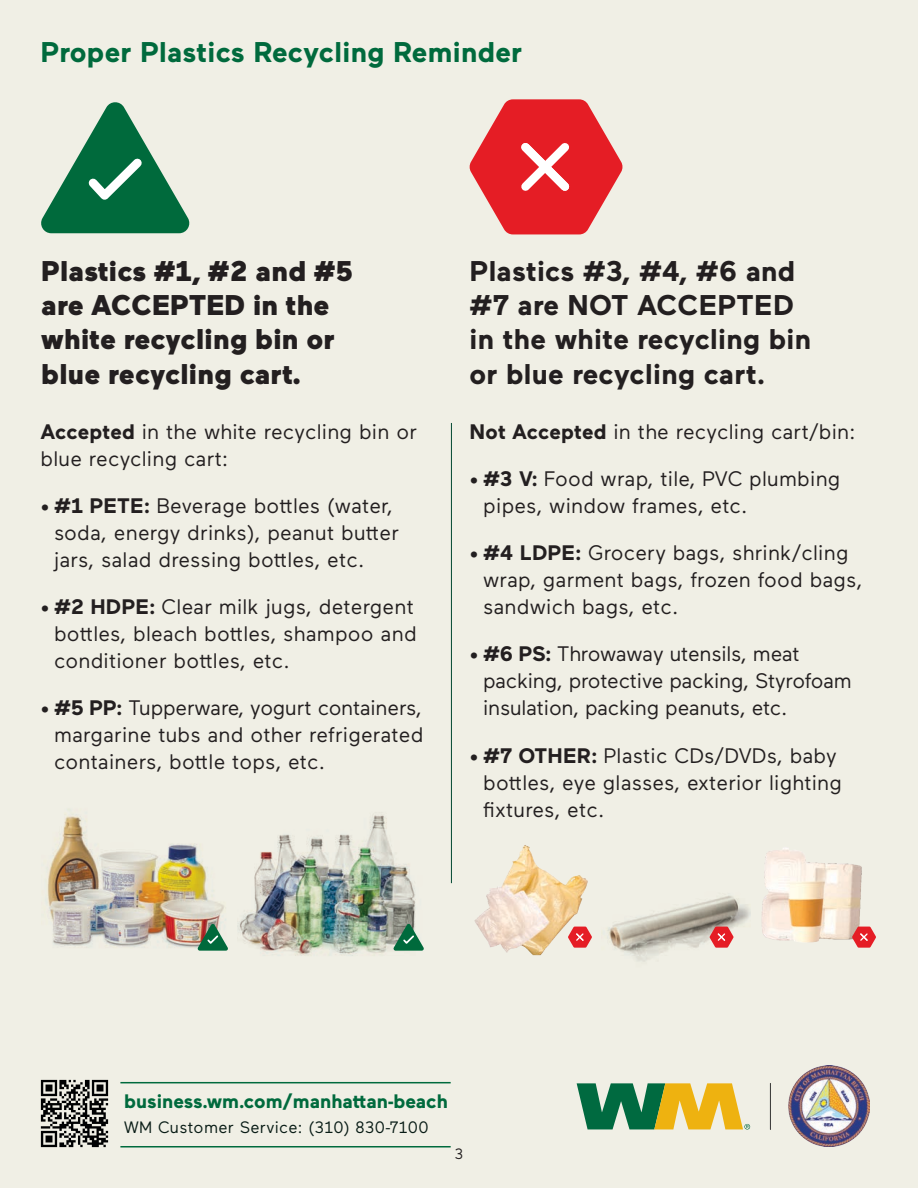
<style>
.page{position:relative;width:918px;height:1188px;background:#f0efe5}
.page>*{position:absolute;margin:0;border:0;box-sizing:border-box;transform-origin:0 0}
.t1{font:700 28.5px/34.2px "Maax";letter-spacing:.01em;color:#231f20}
.t2{font:900 28.5px/34.2px "Maax";letter-spacing:.01em;color:#231f20}
.t3{font:700 28.5px "Maax";letter-spacing:.01em;color:#006a3d}
.t4{font:21px/27px "Maax";letter-spacing:.01em;color:#231f20}
.t5{font:21px/27px "Maax";letter-spacing:-.01em;color:#231f20}
.t6{font:700 19.5px "Maax";color:#006a3d}
.t7{font:16.5px "Maax";letter-spacing:.02em;color:#091c16}
.t8{font:15px "Maax";color:#231f20}
.s1{font-weight:700}
</style>
<div class="page">
<svg style="left:577px;top:1083px;width:173px;height:47px;background:#99a95d"></svg>
<img style="left:788px;top:1066px;width:82px;height:81px">
<hr style="left:770px;top:1083px;width:1px;height:47px;background:#333">
<img style="left:40px;top:1079px;width:69px;height:69px">
<hr style="left:120px;top:1082px;width:331px;height:1px;background:#006a3d">
<hr style="left:120px;top:1146px;width:331px;height:2px;background:#006a3d">
<img style="left:41px;top:797px;width:187px;height:169px">
<img style="left:601px;top:883px;width:150px;height:94px">
<div style="left:237px;top:796px;width:187px;height:171px;background:#f0efe5"></div>
<img style="left:237px;top:815px;width:179px;height:141px">
<hr style="left:451px;top:423px;width:1px;height:460px;background:#024831">
<img style="left:470px;top:843px;width:122px;height:122px">
<img style="left:757px;top:843px;width:109px;height:113px">
<svg style="left:852px;top:927px;width:24px;height:21px"></svg>
<svg style="left:469px;top:99px;width:154px;height:135px;background:#e85a5d"></svg>
<svg style="left:568px;top:927px;width:24px;height:21px"></svg>
<svg style="left:710px;top:927px;width:24px;height:21px"></svg>
<svg style="left:197px;top:924px;width:31px;height:27px"></svg>
<svg style="left:39px;top:101px;width:153px;height:132px;background:#71a98c"></svg>
<svg style="left:393px;top:924px;width:31px;height:27px"></svg>
<p class="t3" style="left:40px;top:33px;width:483px">Proper Plastics Recycling Reminder</p>
<p class="t2" style="left:41px;top:253px;width:313px">Plastics #1, #2 and #5 are ACCEPTED in the white recycling bin or blue recycling cart.</p>
<p class="t1" style="left:470px;top:253px;width:343px">Plastics #3, #4, #6 and #7 are NOT ACCEPTED in the white recycling bin or blue recycling cart.</p>
<p class="t4" style="left:40px;top:417px;width:378px"><span class="s1">Accepted</span> in the white recycling bin or blue recycling cart:</p>
<p class="t4" style="left:54px;top:491px;width:346px;text-indent:-14px"><span class="s1">• #1 PETE:</span> Beverage bottles (water, soda, energy drinks), peanut butter jars, salad dressing bottles, etc.</p>
<p class="t4" style="left:54px;top:592px;width:364px;text-indent:-14px"><span class="s1">• #2 HDPE:</span> Clear milk jugs, detergent bottles, bleach bottles, shampoo and conditioner bottles, etc.</p>
<p class="t4" style="left:54px;top:694px;width:371px;text-align:justify;text-indent:-14px"><span class="s1">• #5 PP:</span> Tupperware, yogurt containers, margarine tubs and other refrigerated containers, bottle tops, etc.</p>
<p class="t4" style="left:470px;top:417px;width:388px"><span class="s1">Not Accepted</span> in the recycling cart/bin:</p>
<p class="t4" style="left:483px;top:464px;width:359px;text-indent:-14px"><span class="s1">• #3 V:</span> Food wrap, tile, PVC plumbing pipes, window frames, etc.</p>
<p class="t4" style="left:483px;top:538px;width:381px;text-indent:-14px"><span class="s1">• #4 LDPE:</span> Grocery bags, shrink/cling wrap, garment bags, frozen food bags, sandwich bags, etc.</p>
<p class="t5" style="left:483px;top:640px;width:370px;text-indent:-14px"><span class="s1">• #6 PS:</span> Throwaway utensils, meat packing, protective packing, Styrofoam insulation, packing peanuts, etc.</p>
<p class="t4" style="left:483px;top:741px;width:360px;text-indent:-14px"><span class="s1">• #7 OTHER:</span> Plastic CDs/DVDs, baby bottles, eye glasses, exterior lighting fixtures, etc.</p>
<p class="t6" style="left:124px;top:1088px;width:325px">business.wm.com/manhattan-beach</p>
<p class="t7" style="left:124px;top:1117px;width:306px">WM Customer Service: (310) 830-7100</p>
<p class="t8" style="left:455px;top:1144px;width:10px">3</p>
</div>
